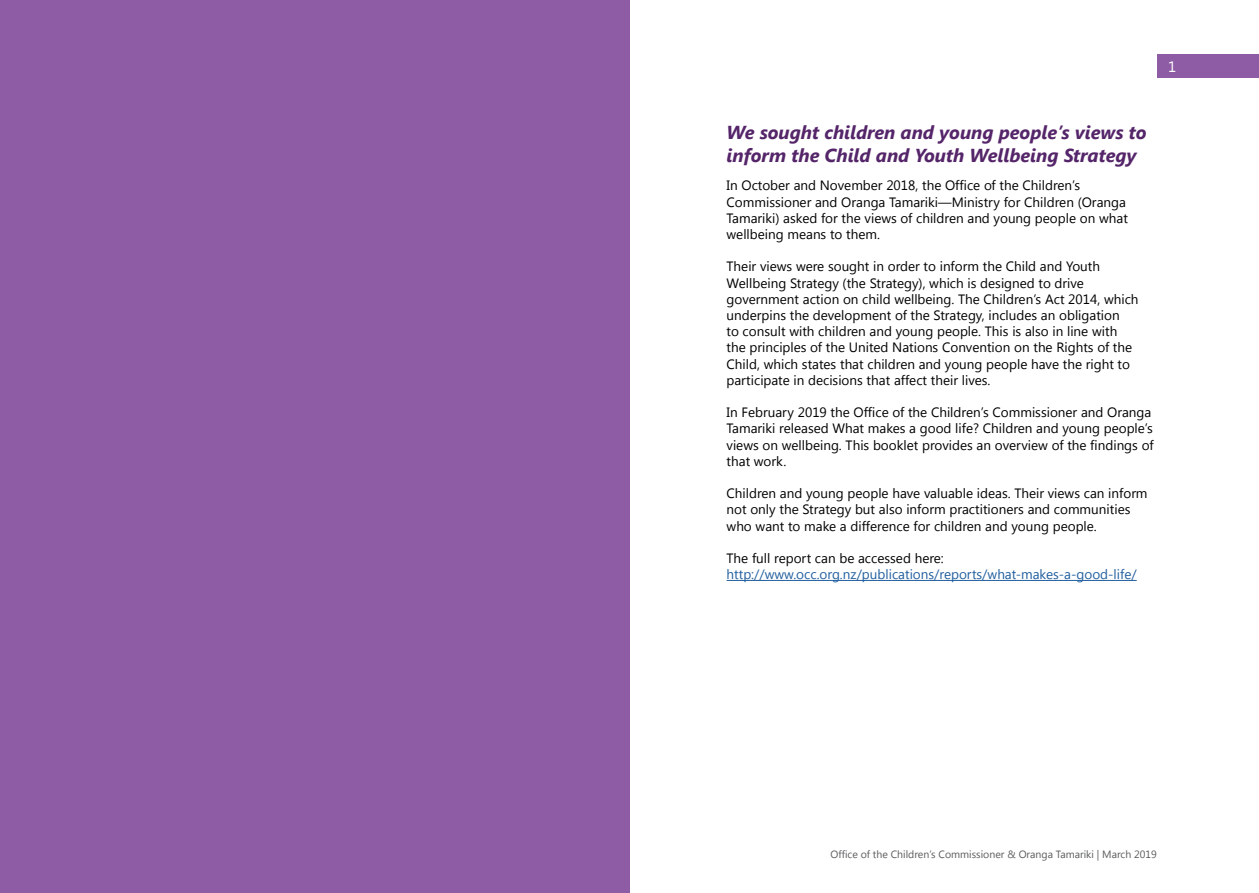
<style>
.page{position:relative;width:1259px;height:893px;background:#fff}
.page>*{position:absolute;margin:0;border:0;box-sizing:border-box;transform-origin:0 0}
.t1{font:italic 700 18.75px/22.5px "Segoe UI";color:#55256a}
.t2{font:15px "Segoe UI";color:#fff}
.t3{font:13.5px/16.2px "Segoe UI";color:#000}
.t4{font:13.5px "Segoe UI";color:#215e9e}
.t5{font:10.5px "Segoe UI";color:#5a5b5d}
</style>
<div class="page">
<div style="left:1157px;top:54px;width:102px;height:24px;background:#8e5ba5"></div>
<hr style="left:726px;top:580px;width:410px;height:1px;background:#215e9e">
<div style="left:0;top:0;width:629px;height:893px;background:#8e5ca5"></div>
<p class="t2" style="left:1168px;top:56px;width:10px">1</p>
<h1 class="t1" style="left:726px;top:120px;width:421px">We sought children and young people’s views to inform the Child and Youth Wellbeing Strategy</h1>
<p class="t3" style="left:726px;top:177px;width:403px">In October and November 2018, the Office of the Children’s Commissioner and Oranga Tamariki—Ministry for Children (Oranga Tamariki) asked for the views of children and young people on what wellbeing means to them.</p>
<p class="t3" style="left:726px;top:258px;width:413px">Their views were sought in order to inform the Child and Youth Wellbeing Strategy (the Strategy), which is designed to drive government action on child wellbeing. The Children’s Act 2014, which underpins the development of the Strategy, includes an obligation<br>to consult with children and young people. This is also in line with the principles of the United Nations Convention on the Rights of the Child, which states that children and young people have the right to participate in decisions that affect their lives.</p>
<p class="t3" style="left:726px;top:404px;width:428px">In February 2019 the Office of the Children’s Commissioner and Oranga Tamariki released What makes a good life? Children and young people’s views on wellbeing. This booklet provides an overview of the findings of that work.</p>
<p class="t3" style="left:726px;top:485px;width:422px">Children and young people have valuable ideas. Their views can inform not only the Strategy but also inform practitioners and communities who want to make a difference for children and young people.</p>
<p class="t3" style="left:726px;top:550px;width:219px">The full report can be accessed here:</p>
<p class="t4" style="left:726px;top:565px;width:412px">http://www.occ.org.nz/publications/reports/what-makes-a-good-life/</p>
<p class="t5" style="left:830px;top:847px;width:328px">Office of the Children’s Commissioner &amp; Oranga Tamariki | March 2019</p>
</div>
